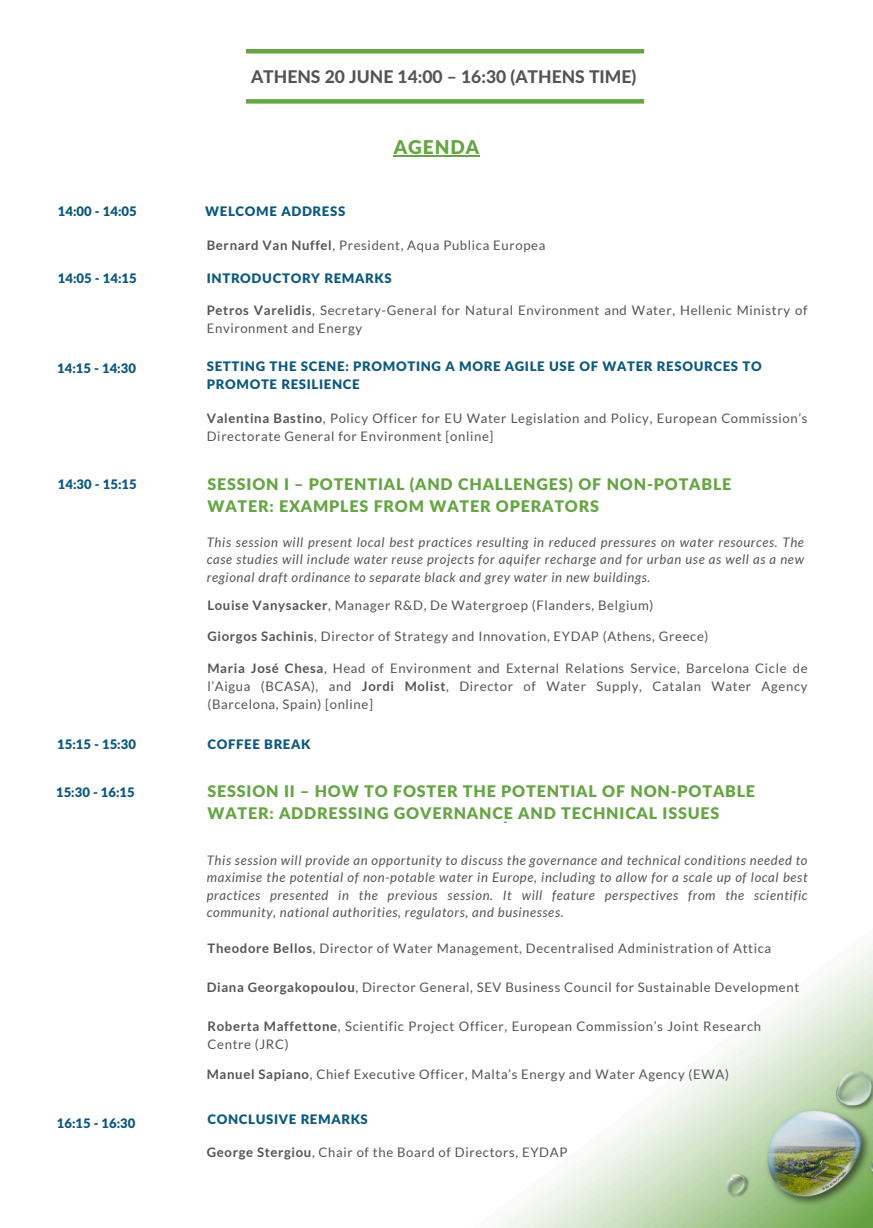
<style>
.page{position:relative;width:873px;height:1228px;background:#fff}
.page>*{position:absolute;margin:0;border:0;box-sizing:border-box;transform-origin:0 0}
.t1{font:900 19px "Lato Latin";letter-spacing:.05em;color:#65a543}
.t2{font:800 17.5px "Lato Latin";color:#545454}
.t3{font:900 16.05px/22.1px "Lato Latin";letter-spacing:.05em;color:#65a543}
.t4{font:13.1px/18px "Lato";letter-spacing:.05em;color:#545454}
.t5{font:italic 13.1px/17.5px "Lato";letter-spacing:.05em;color:#545454;text-align:justify}
.t6{font:900 13.1px/17.5px "Lato Latin";letter-spacing:.05em;color:#0c587e}
.t7{font:900 6px "Lato Latin";color:#000}
.s1{font-weight:700}
</style>
<div class="page">
<hr style="left:394px;top:155px;width:86px;height:2px;background:#65a543">
<hr style="left:246px;top:49px;width:398px;height:4px;background:#65a543">
<div style="left:246px;top:99px;width:398px;height:5px;background:#65a543"></div>
<img style="left:500px;top:947px;width:373px;height:280px">
<h2 class="t2" style="left:251px;top:69px;width:387px">ATHENS 20 JUNE 14:00 – 16:30 (ATHENS TIME)</h2>
<p class="t1" style="left:394px;top:139px;width:87px">AGENDA</p>
<h3 class="t6" style="left:58px;top:203px;width:80px">14:00 - 14:05</h3>
<h3 class="t6" style="left:58px;top:270px;width:80px">14:05 - 14:15</h3>
<h1 class="t6" style="left:205px;top:203px;width:141px">WELCOME ADDRESS</h1>
<h1 class="t4" style="left:207px;top:236px;width:340px"><span class="s1">Bernard Van Nuffel</span>, President, Aqua Publica Europea</h1>
<h3 class="t6" style="left:207px;top:270px;width:186px">INTRODUCTORY REMARKS</h3>
<p class="t4" style="left:207px;top:301px;width:602px"><span class="s1">Petros Varelidis</span>, Secretary-General for Natural Environment and Water, Hellenic Ministry of<br>Environment and Energy</p>
<p class="t6" style="left:57px;top:360px;width:80px">14:15 - 14:30</p>
<p class="t6" style="left:207px;top:358px;width:557px">SETTING THE SCENE: PROMOTING A MORE AGILE USE OF WATER RESOURCES TO<br>PROMOTE RESILIENCE</p>
<p class="t4" style="left:207px;top:409px;width:602px"><span class="s1">Valentina Bastino</span>, Policy Officer for EU Water Legislation and Policy, European Commission’s<br>Directorate General for Environment [online]</p>
<h3 class="t6" style="left:58px;top:476px;width:80px">14:30 - 15:15</h3>
<p class="t3" style="left:208px;top:474px;width:525px">SESSION I – POTENTIAL (AND CHALLENGES) OF NON-POTABLE<br>WATER: EXAMPLES FROM WATER OPERATORS</p>
<p class="t5" style="left:207px;top:533px;width:599px">This session will present local best practices resulting in reduced pressures on water resources. The case studies will include water reuse projects for aquifer recharge and for urban use as well as a new regional draft ordinance to separate black and grey water in new buildings.</p>
<h3 class="t4" style="left:207px;top:596px;width:448px"><span class="s1">Louise Vanysacker</span>, Manager R&amp;D, De Watergroep (Flanders, Belgium)</h3>
<h3 class="t4" style="left:207px;top:627px;width:503px"><span class="s1">Giorgos Sachinis</span>, Director of Strategy and Innovation, EYDAP (Athens, Greece)</h3>
<h3 class="t4" style="left:207px;top:658px;width:602px;text-align:justify"><span class="s1">Maria José Chesa</span>, Head of Environment and External Relations Service, Barcelona Cicle de l’Aigua (BCASA), and <span class="s1">Jordi Molist</span>, Director of Water Supply, Catalan Water Agency (Barcelona, Spain) [online]</h3>
<h3 class="t6" style="left:57px;top:736px;width:80px">15:15 - 15:30</h3>
<h3 class="t6" style="left:207px;top:736px;width:104px">COFFEE BREAK</h3>
<p class="t6" style="left:56px;top:784px;width:80px">15:30 - 16:15</p>
<p class="t6" style="left:57px;top:1115px;width:80px">16:15 - 16:30</p>
<h2 class="t3" style="left:208px;top:781px;width:549px">SESSION II – HOW TO FOSTER THE POTENTIAL OF NON-POTABLE<br>WATER: ADDRESSING GOVERNANCE AND TECHNICAL ISSUES</h2>
<p class="t7" style="left:504px;top:819px;width:5px">–</p>
<h3 class="t5" style="left:207px;top:850px;width:602px">This session will provide an opportunity to discuss the governance and technical conditions needed to maximise the potential of non-potable water in Europe, including to allow for a scale up of local best practices presented in the previous session. It will feature perspectives from the scientific community, national authorities, regulators, and businesses.</h3>
<p class="t4" style="left:208px;top:939px;width:565px"><span class="s1">Theodore Bellos</span>, Director of Water Management, Decentralised Administration of Attica</p>
<p class="t4" style="left:207px;top:977px;width:594px"><span class="s1">Diana Georgakopoulou</span>, Director General, SEV Business Council for Sustainable Development</p>
<h3 class="t4" style="left:208px;top:1017px;width:555px"><span class="s1">Roberta Maffettone</span>, Scientific Project Officer, European Commission’s Joint Research<br>Centre (JRC)</h3>
<p class="t4" style="left:207px;top:1064px;width:524px"><span class="s1">Manuel Sapiano</span>, Chief Executive Officer, Malta’s Energy and Water Agency (EWA)</p>
<h3 class="t6" style="left:207px;top:1111px;width:162px">CONCLUSIVE REMARKS</h3>
<p class="t4" style="left:207px;top:1143px;width:362px"><span class="s1">George Stergiou</span>, Chair of the Board of Directors, EYDAP</p>
</div>
